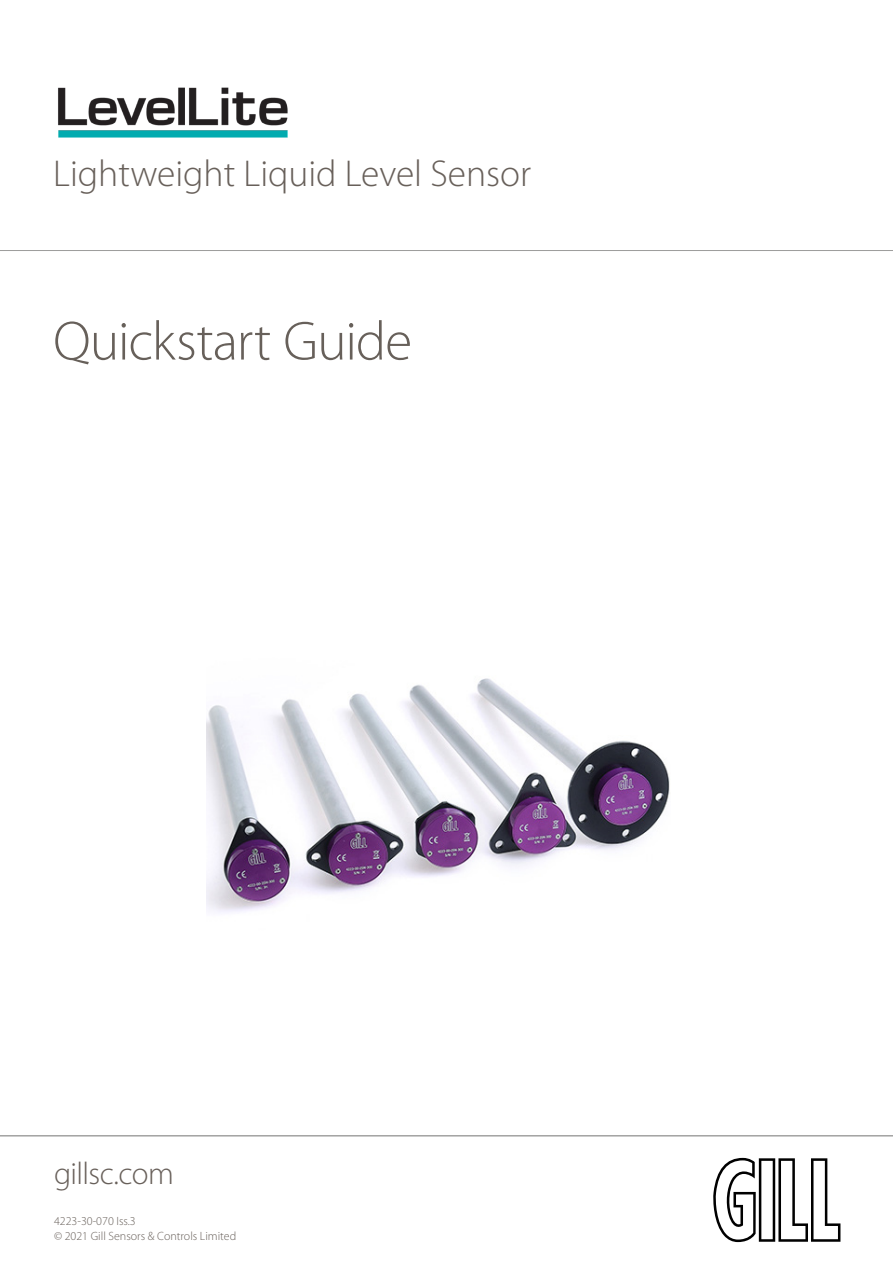
<style>
.page{position:relative;width:893px;height:1263px;background:#fff}
.page>*{position:absolute;margin:0;border:0;box-sizing:border-box;transform-origin:0 0}
.t1{font:300 55.5px "Myriad Pro";letter-spacing:-.015em;color:#67605a}
.t2{font:300 37.5px "Myriad Pro";color:#68605a}
.t3{font:300 31.5px "Myriad Pro";letter-spacing:-.02em;color:#68605a}
.t4{font:300 12px/14.4px "Myriad Pro";color:#68605a}
</style>
<div class="page">
<svg style="left:713px;top:1158px;width:127px;height:84px"></svg>
<hr style="left:0;top:1135px;width:893px;height:1px;background:#9d9d9c">
<hr style="left:0;top:250px;width:893px;height:1px;background:#9d9d9c">
<img style="left:207px;top:678px;width:463px;height:234px">
<img style="left:58px;top:87px;width:230px;height:50px">
<h2 class="t2" style="left:53px;top:150px;width:480px">Lightweight Liquid Level Sensor</h2>
<h1 class="t1" style="left:53px;top:308px;width:360px">Quickstart Guide</h1>
<h3 class="t3" style="left:54px;top:1155px;width:121px">gillsc.com</h3>
<p class="t4" style="left:54px;top:1214px;width:184px">4223-30-070 Iss.3<br>© 2021 Gill Sensors &amp; Controls Limited</p>
</div>
